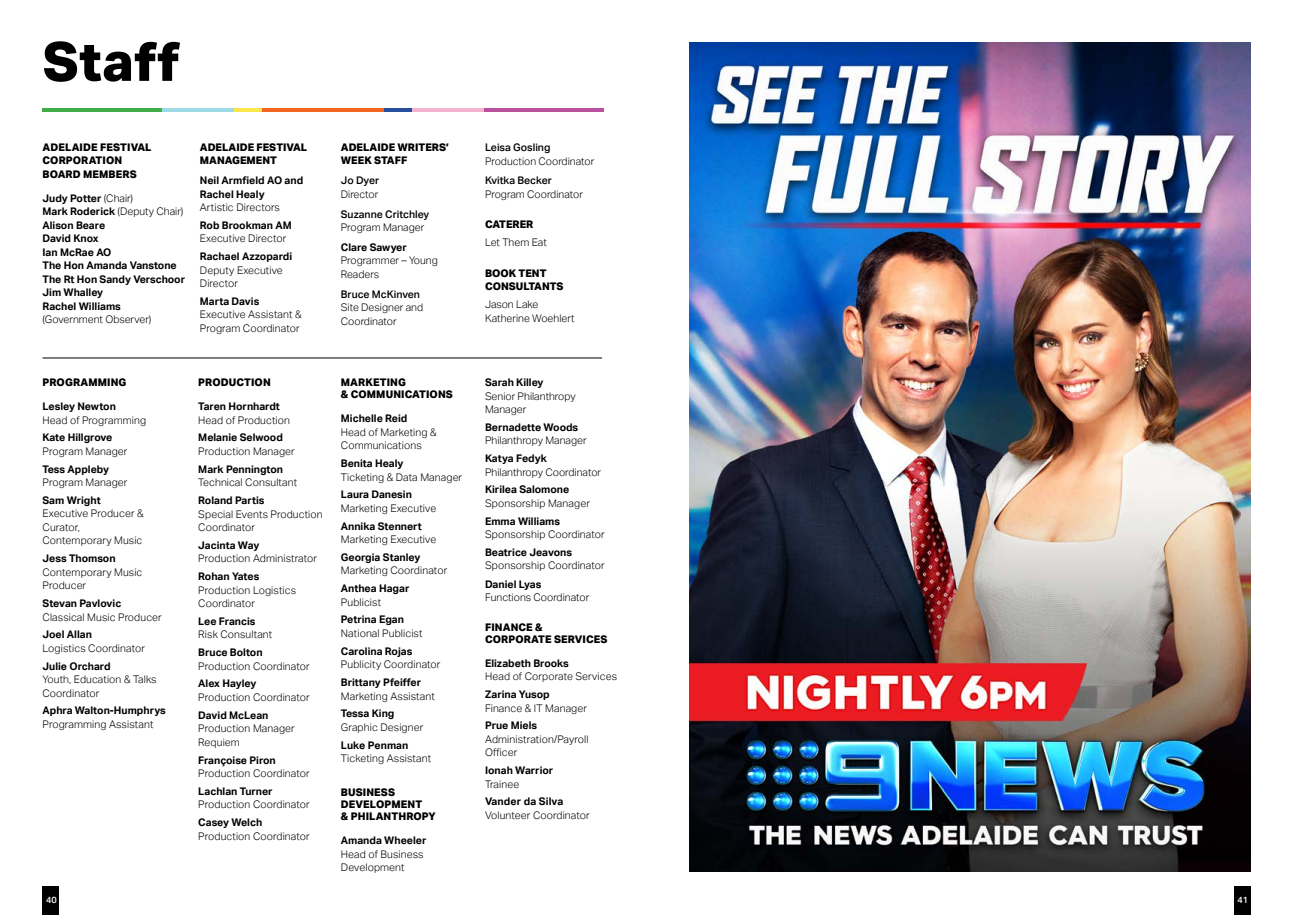
<style>
.page{position:relative;width:1293px;height:915px;background:#fff}
.page>*{position:absolute;margin:0;border:0;box-sizing:border-box;transform-origin:0 0}
.t1{font:800 54px "Aktiv Grotesk Trial";color:#000}
.t2{font:300 10.5px/13.5px "Aktiv Grotesk Trial";letter-spacing:.01em;color:#000}
.t3{font:700 10.5px/13.5px "Aktiv Grotesk Trial";color:#000}
.t4{font:800 10.5px/13.5px "Aktiv Grotesk Trial";letter-spacing:.01em;color:#000}
.t5{font:500 10.5px "Aktiv Grotesk Trial";color:#000}
.t6{font:500 9px "Aktiv Grotesk Trial";color:#fff}
.s1{font-weight:300}
</style>
<div class="page">
<img style="left:689px;top:43px;width:561px;height:827px">
<div style="left:1233px;top:885px;width:17px;height:29px;background:#000"></div>
<hr style="left:233px;top:108px;width:29px;height:3px;background:#fee74e">
<hr style="left:161px;top:108px;width:72px;height:3px;background:#9ddae7">
<hr style="left:43px;top:108px;width:118px;height:3px;background:#41ad49">
<hr style="left:262px;top:108px;width:123px;height:3px;background:#f26522">
<hr style="left:385px;top:108px;width:28px;height:3px;background:#274e9b">
<hr style="left:413px;top:108px;width:72px;height:3px;background:#f3b2d0">
<hr style="left:485px;top:108px;width:119px;height:3px;background:#b9519e">
<hr style="left:43px;top:357px;width:559px;height:1px;background:#000">
<div style="left:43px;top:885px;width:16px;height:29px;background:#000"></div>
<h1 class="t1" style="left:43px;top:27px;width:139px">Staff</h1>
<p class="t4" style="left:43px;top:140px;width:110px">ADELAIDE FESTIVAL<br>CORPORATION<br>BOARD MEMBERS</p>
<p class="t3" style="left:43px;top:191px;width:144px">Judy Potter <span class="s1">(Chair)<br></span>Mark Roderick <span class="s1">(Deputy Chair)<br></span>Alison Beare<br>David Knox<br>Ian McRae AO<br>The Hon Amanda Vanstone<br>The Rt Hon Sandy Verschoor<br>Jim Whalley<br>Rachel Williams</p>
<p class="t2" style="left:43px;top:313px;width:110px">(Government Observer)</p>
<p class="t4" style="left:200px;top:140px;width:109px">ADELAIDE FESTIVAL<br>MANAGEMENT</p>
<p class="t3" style="left:200px;top:174px;width:105px">Neil Armfield AO and<br>Rachel Healy</p>
<p class="t2" style="left:200px;top:201px;width:82px">Artistic Directors</p>
<p class="t3" style="left:200px;top:218px;width:93px">Rob Brookman AM</p>
<p class="t2" style="left:200px;top:232px;width:88px">Executive Director</p>
<p class="t3" style="left:200px;top:250px;width:94px">Rachael Azzopardi</p>
<p class="t2" style="left:200px;top:263px;width:84px">Deputy Executive<br>Director</p>
<p class="t3" style="left:200px;top:294px;width:61px">Marta Davis</p>
<p class="t2" style="left:200px;top:308px;width:103px">Executive Assistant &amp;<br>Program Coordinator</p>
<p class="t4" style="left:341px;top:140px;width:109px">ADELAIDE WRITERS’<br>WEEK STAFF</p>
<p class="t5" style="left:341px;top:174px;width:40px">Jo Dyer</p>
<p class="t2" style="left:341px;top:187px;width:39px">Director</p>
<p class="t5" style="left:341px;top:208px;width:90px">Suzanne Critchley</p>
<p class="t2" style="left:341px;top:220px;width:85px">Program Manager</p>
<p class="t3" style="left:341px;top:240px;width:67px">Clare Sawyer</p>
<p class="t2" style="left:341px;top:254px;width:98px">Programmer – Young<br>Readers</p>
<p class="t5" style="left:341px;top:288px;width:81px">Bruce McKinven</p>
<p class="t2" style="left:341px;top:301px;width:84px">Site Designer and<br>Coordinator</p>
<p class="t5" style="left:485px;top:141px;width:67px">Leisa Gosling</p>
<p class="t2" style="left:485px;top:154px;width:111px">Production Coordinator</p>
<p class="t5" style="left:485px;top:175px;width:68px">Kvitka Becker</p>
<p class="t2" style="left:485px;top:187px;width:99px">Program Coordinator</p>
<p class="t4" style="left:485px;top:218px;width:50px">CATERER</p>
<p class="t2" style="left:485px;top:236px;width:63px">Let Them Eat</p>
<p class="t4" style="left:485px;top:266px;width:80px">BOOK TENT<br>CONSULTANTS</p>
<p class="t2" style="left:485px;top:297px;width:91px">Jason Lake<br>Katherine Woehlert</p>
<p class="t4" style="left:43px;top:375px;width:85px">PROGRAMMING</p>
<p class="t3" style="left:43px;top:399px;width:75px">Lesley Newton</p>
<p class="t2" style="left:43px;top:413px;width:105px">Head of Programming</p>
<p class="t3" style="left:43px;top:431px;width:71px">Kate Hillgrove</p>
<p class="t2" style="left:43px;top:444px;width:86px">Program Manager</p>
<p class="t3" style="left:43px;top:462px;width:68px">Tess Appleby</p>
<p class="t2" style="left:43px;top:475px;width:86px">Program Manager</p>
<p class="t3" style="left:43px;top:493px;width:60px">Sam Wright</p>
<p class="t2" style="left:43px;top:507px;width:103px">Executive Producer &amp;<br>Curator,<br>Contemporary Music</p>
<p class="t3" style="left:43px;top:551px;width:75px">Jess Thomson</p>
<p class="t2" style="left:43px;top:565px;width:101px">Contemporary Music<br>Producer</p>
<p class="t3" style="left:43px;top:596px;width:80px">Stevan Pavlovic</p>
<p class="t2" style="left:43px;top:610px;width:121px">Classical Music Producer</p>
<p class="t3" style="left:43px;top:627px;width:51px">Joel Allan</p>
<p class="t2" style="left:43px;top:641px;width:104px">Logistics Coordinator</p>
<p class="t3" style="left:43px;top:659px;width:70px">Julie Orchard</p>
<p class="t2" style="left:43px;top:672px;width:115px">Youth, Education &amp; Talks<br>Coordinator</p>
<p class="t3" style="left:43px;top:703px;width:125px">Aphra Walton-Humphrys</p>
<p class="t2" style="left:43px;top:717px;width:112px">Programming Assistant</p>
<p class="t4" style="left:198px;top:375px;width:74px">PRODUCTION</p>
<p class="t3" style="left:198px;top:399px;width:83px">Taren Hornhardt</p>
<p class="t2" style="left:198px;top:413px;width:93px">Head of Production</p>
<p class="t3" style="left:198px;top:431px;width:86px">Melanie Selwood</p>
<p class="t2" style="left:198px;top:444px;width:98px">Production Manager</p>
<p class="t3" style="left:198px;top:462px;width:86px">Mark Pennington</p>
<p class="t2" style="left:198px;top:475px;width:100px">Technical Consultant</p>
<p class="t3" style="left:198px;top:493px;width:68px">Roland Partis</p>
<p class="t2" style="left:198px;top:507px;width:126px">Special Events Production<br>Coordinator</p>
<p class="t3" style="left:198px;top:538px;width:63px">Jacinta Way</p>
<p class="t2" style="left:198px;top:551px;width:120px">Production Administrator</p>
<p class="t3" style="left:198px;top:569px;width:63px">Rohan Yates</p>
<p class="t2" style="left:198px;top:583px;width:99px">Production Logistics<br>Coordinator</p>
<p class="t3" style="left:198px;top:614px;width:59px">Lee Francis</p>
<p class="t2" style="left:198px;top:627px;width:76px">Risk Consultant</p>
<p class="t3" style="left:198px;top:645px;width:66px">Bruce Bolton</p>
<p class="t2" style="left:198px;top:659px;width:113px">Production Coordinator</p>
<p class="t3" style="left:198px;top:676px;width:60px">Alex Hayley</p>
<p class="t2" style="left:198px;top:690px;width:113px">Production Coordinator</p>
<p class="t3" style="left:198px;top:708px;width:72px">David McLean</p>
<p class="t2" style="left:198px;top:721px;width:98px">Production Manager<br>Requiem</p>
<p class="t3" style="left:198px;top:752px;width:79px">Françoise Piron</p>
<p class="t2" style="left:198px;top:766px;width:113px">Production Coordinator</p>
<p class="t3" style="left:198px;top:784px;width:76px">Lachlan Turner</p>
<p class="t2" style="left:198px;top:797px;width:113px">Production Coordinator</p>
<p class="t3" style="left:198px;top:815px;width:65px">Casey Welch</p>
<p class="t2" style="left:198px;top:829px;width:113px">Production Coordinator</p>
<p class="t4" style="left:341px;top:376px;width:113px;line-height:12px">MARKETING<br>&amp; COMMUNICATIONS</p>
<p class="t3" style="left:341px;top:411px;width:68px">Michelle Reid</p>
<p class="t2" style="left:341px;top:425px;width:97px">Head of Marketing &amp;<br>Communications</p>
<p class="t3" style="left:341px;top:456px;width:64px">Benita Healy</p>
<p class="t2" style="left:341px;top:470px;width:123px">Ticketing &amp; Data Manager</p>
<p class="t3" style="left:341px;top:488px;width:73px">Laura Danesin</p>
<p class="t2" style="left:341px;top:501px;width:97px">Marketing Executive</p>
<p class="t3" style="left:341px;top:519px;width:82px">Annika Stennert</p>
<p class="t2" style="left:341px;top:532px;width:97px">Marketing Executive</p>
<p class="t3" style="left:341px;top:550px;width:81px">Georgia Stanley</p>
<p class="t2" style="left:341px;top:564px;width:108px">Marketing Coordinator</p>
<p class="t3" style="left:341px;top:581px;width:70px">Anthea Hagar</p>
<p class="t2" style="left:341px;top:595px;width:42px">Publicist</p>
<p class="t3" style="left:341px;top:613px;width:65px">Petrina Egan</p>
<p class="t2" style="left:341px;top:626px;width:83px">National Publicist</p>
<p class="t3" style="left:341px;top:644px;width:73px">Carolina Rojas</p>
<p class="t2" style="left:341px;top:657px;width:101px">Publicity Coordinator</p>
<p class="t3" style="left:341px;top:675px;width:82px">Brittany Pfeiffer</p>
<p class="t2" style="left:341px;top:689px;width:96px">Marketing Assistant</p>
<p class="t3" style="left:341px;top:706px;width:55px">Tessa King</p>
<p class="t2" style="left:341px;top:720px;width:84px">Graphic Designer</p>
<p class="t3" style="left:341px;top:738px;width:69px">Luke Penman</p>
<p class="t2" style="left:341px;top:751px;width:92px">Ticketing Assistant</p>
<p class="t4" style="left:341px;top:785px;width:96px;line-height:12px">BUSINESS<br>DEVELOPMENT<br>&amp; PHILANTHROPY</p>
<p class="t3" style="left:341px;top:833px;width:87px">Amanda Wheeler</p>
<p class="t2" style="left:341px;top:847px;width:84px">Head of Business<br>Development</p>
<p class="t3" style="left:485px;top:375px;width:60px">Sarah Killey</p>
<p class="t2" style="left:485px;top:389px;width:92px">Senior Philanthropy<br>Manager</p>
<p class="t3" style="left:485px;top:420px;width:95px">Bernadette Woods</p>
<p class="t2" style="left:485px;top:434px;width:103px">Philanthropy Manager</p>
<p class="t3" style="left:485px;top:451px;width:63px">Katya Fedyk</p>
<p class="t2" style="left:485px;top:465px;width:118px">Philanthropy Coordinator</p>
<p class="t3" style="left:485px;top:483px;width:86px">Kirilea Salomone</p>
<p class="t2" style="left:485px;top:496px;width:106px">Sponsorship Manager</p>
<p class="t3" style="left:485px;top:514px;width:77px">Emma Williams</p>
<p class="t2" style="left:485px;top:527px;width:121px">Sponsorship Coordinator</p>
<p class="t3" style="left:485px;top:545px;width:88px">Beatrice Jeavons</p>
<p class="t2" style="left:485px;top:559px;width:121px">Sponsorship Coordinator</p>
<p class="t3" style="left:485px;top:577px;width:58px">Daniel Lyas</p>
<p class="t2" style="left:485px;top:591px;width:106px">Functions Coordinator</p>
<p class="t4" style="left:485px;top:620px;width:124px;line-height:12px">FINANCE &amp;<br>CORPORATE SERVICES</p>
<p class="t3" style="left:485px;top:656px;width:85px">Elizabeth Brooks</p>
<p class="t2" style="left:485px;top:669px;width:134px">Head of Corporate Services</p>
<p class="t3" style="left:485px;top:687px;width:66px">Zarina Yusop</p>
<p class="t2" style="left:485px;top:700px;width:103px">Finance &amp; IT Manager</p>
<p class="t3" style="left:485px;top:718px;width:54px">Prue Miels</p>
<p class="t2" style="left:485px;top:732px;width:105px">Administration/Payroll<br>Officer</p>
<p class="t3" style="left:485px;top:763px;width:70px">Ionah Warrior</p>
<p class="t2" style="left:485px;top:777px;width:36px">Trainee</p>
<p class="t3" style="left:485px;top:794px;width:80px">Vander da Silva</p>
<p class="t2" style="left:485px;top:808px;width:106px">Volunteer Coordinator</p>
<p class="t6" style="left:46px;top:894px;width:12px">40</p>
<p class="t6" style="left:1237px;top:894px;width:12px">41</p>
</div>
